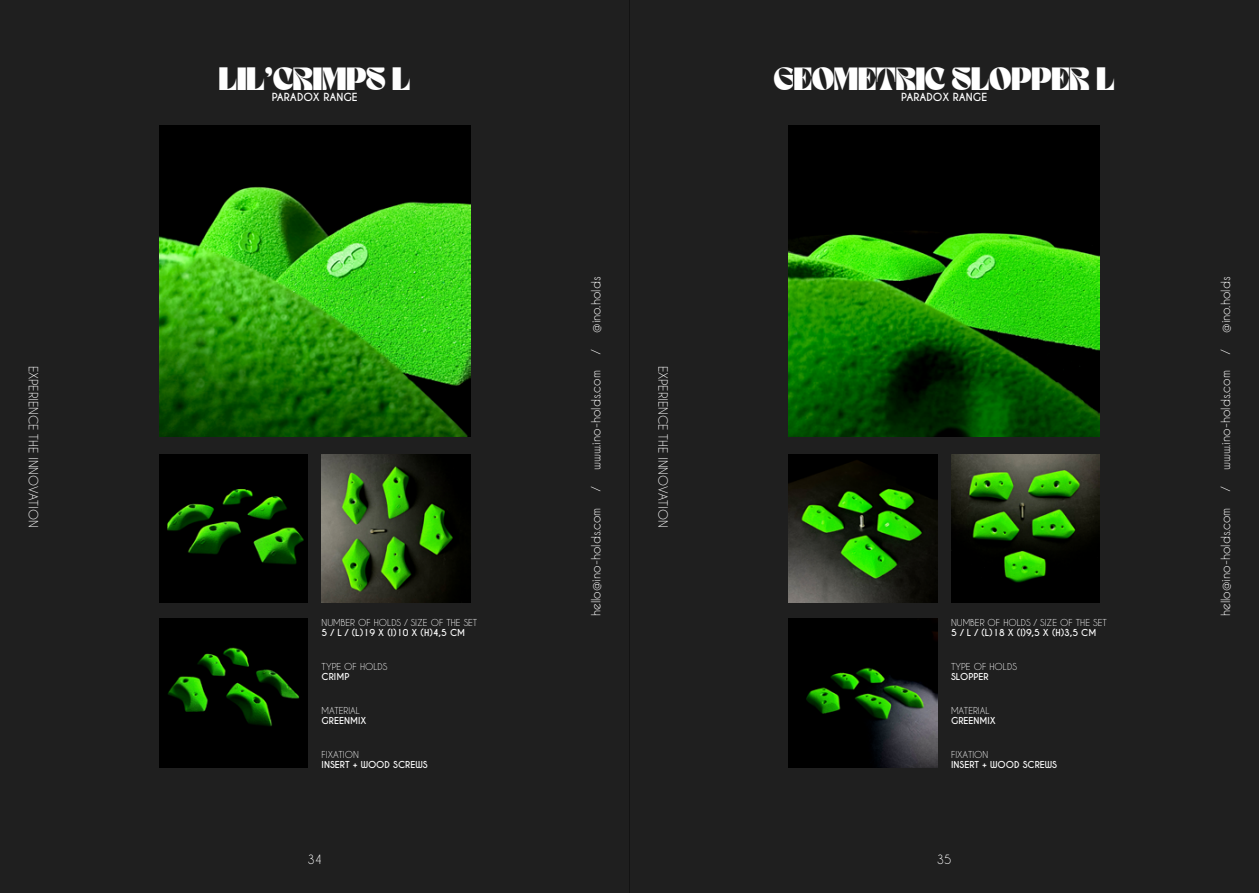
<style>
.page{position:relative;width:1259px;height:893px;background:#fff}
.page>*{position:absolute;margin:0;border:0;box-sizing:border-box;transform-origin:0 0}
.t1{font:700 22.5px "TANBUSTER";color:#fff}
.t2{font:12px "Caviar Dreams";color:#fff}
.t3{font:700 10.5px "Caviar Dreams";color:#fff}
.t4{font:700 9px "Caviar Dreams";color:#fff}
.t5{font:9px "Caviar Dreams";color:#fff}
</style>
<div class="page">
<div style="left:0;top:0;width:629px;height:893px;background:#1f1f1f"></div>
<div style="left:629px;top:0;width:630px;height:893px;background:#1f1f1f"></div>
<img style="left:159px;top:125px;width:311px;height:312px">
<img style="left:322px;top:454px;width:148px;height:149px">
<img style="left:159px;top:454px;width:149px;height:149px">
<img style="left:159px;top:619px;width:149px;height:149px">
<img style="left:788px;top:125px;width:312px;height:312px">
<img style="left:951px;top:454px;width:149px;height:149px">
<img style="left:788px;top:454px;width:149px;height:149px">
<img style="left:788px;top:619px;width:149px;height:149px">
<p class="t2" style="left:41px;top:365px;width:163px;rotate:90deg">EXPERIENCE THE INNOVATION</p>
<h1 class="t1" style="left:219px;top:62px;width:193px">LIL’CRIMPS L</h1>
<p class="t3" style="left:272px;top:91px;width:88px">PARADOX RANGE</p>
<h1 class="t1" style="left:774px;top:62px;width:342px">GEOMETRIC SLOPPER L</h1>
<p class="t3" style="left:901px;top:91px;width:88px">PARADOX RANGE</p>
<p class="t2" style="left:589px;top:333px;width:58px;rotate:-90deg">@ino.holds</p>
<p class="t2" style="left:1218px;top:333px;width:58px;rotate:-90deg">@ino.holds</p>
<p class="t2" style="left:589px;top:354px;width:6px;rotate:-90deg">/</p>
<p class="t2" style="left:1218px;top:354px;width:6px;rotate:-90deg">/</p>
<p class="t2" style="left:589px;top:470px;width:101px;rotate:-90deg">www.ino-holds.com</p>
<p class="t2" style="left:589px;top:491px;width:6px;rotate:-90deg">/</p>
<p class="t2" style="left:589px;top:616px;width:110px;rotate:-90deg">hello@ino-holds.com</p>
<p class="t2" style="left:670px;top:365px;width:163px;rotate:90deg">EXPERIENCE THE INNOVATION</p>
<p class="t2" style="left:1218px;top:470px;width:101px;rotate:-90deg">www.ino-holds.com</p>
<p class="t2" style="left:1218px;top:491px;width:6px;rotate:-90deg">/</p>
<p class="t2" style="left:1218px;top:616px;width:110px;rotate:-90deg">hello@ino-holds.com</p>
<p class="t5" style="left:322px;top:617px;width:157px">NUMBER OF HOLDS / SIZE OF THE SET</p>
<p class="t4" style="left:322px;top:627px;width:145px">5 / L / (L)19 X (l)10 X (H)4,5 CM</p>
<p class="t5" style="left:951px;top:617px;width:157px">NUMBER OF HOLDS / SIZE OF THE SET</p>
<p class="t4" style="left:951px;top:627px;width:147px">5 / L / (L)18 X (l)9,5 X (H)3,5 CM</p>
<p class="t5" style="left:322px;top:661px;width:67px">TYPE OF HOLDS</p>
<p class="t4" style="left:322px;top:671px;width:29px">CRIMP</p>
<p class="t5" style="left:322px;top:705px;width:40px">MATERIAL</p>
<p class="t4" style="left:322px;top:715px;width:46px">GREENMIX</p>
<p class="t5" style="left:951px;top:661px;width:67px">TYPE OF HOLDS</p>
<p class="t4" style="left:951px;top:671px;width:39px">SLOPPER</p>
<p class="t5" style="left:951px;top:705px;width:40px">MATERIAL</p>
<p class="t4" style="left:951px;top:715px;width:46px">GREENMIX</p>
<p class="t5" style="left:322px;top:749px;width:39px">FIXATION</p>
<p class="t4" style="left:322px;top:759px;width:108px">INSERT + WOOD SCREWS</p>
<p class="t5" style="left:951px;top:749px;width:39px">FIXATION</p>
<p class="t4" style="left:951px;top:759px;width:108px">INSERT + WOOD SCREWS</p>
<p class="t2" style="left:307px;top:852px;width:16px">34</p>
<p class="t2" style="left:937px;top:852px;width:16px">35</p>
</div>
